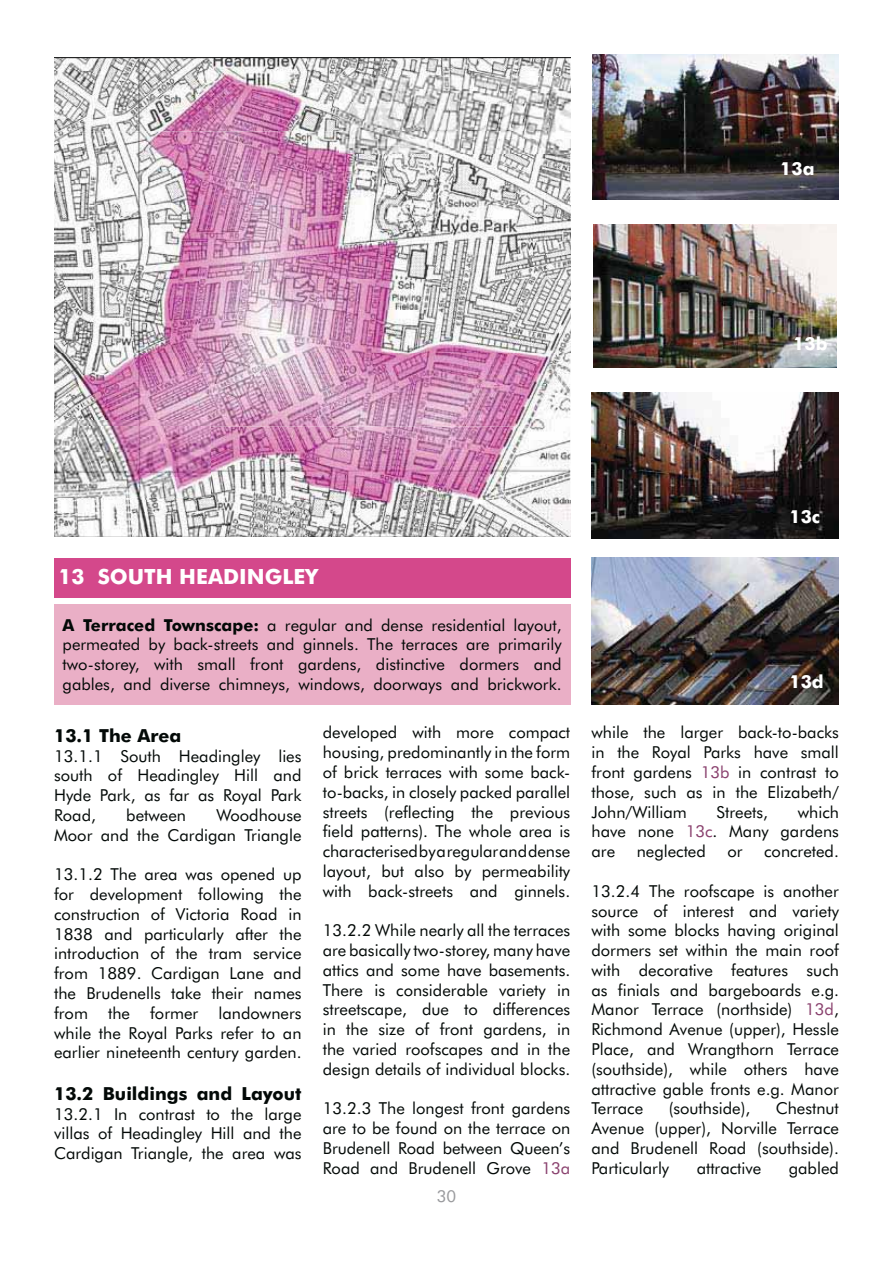
<style>
.page{position:relative;width:893px;height:1263px;background:#fff}
.page>*{position:absolute;margin:0;border:0;box-sizing:border-box;transform-origin:0 0}
.t1{font:700 21px "Futura BT";color:#fff}
.t2{font:700 18px "Futura BT";color:#030907}
.t3{font:700 18px "Futura BT";color:#fff}
.t4{font:16.5px/19.8px "Futura BT";color:#030907;text-align:justify}
.t5{font:16.5px "Futura BT";color:#999a9d}
.s1{font-weight:700}
.s2{color:#89406d}
</style>
<div class="page">
<div style="left:54px;top:604px;width:516px;height:101px;background:#eaafc6"></div>
<div style="left:54px;top:558px;width:516px;height:40px;background:#d4488b"></div>
<img style="left:54px;top:57px;width:516px;height:480px">
<img style="left:54px;top:421px;width:156px;height:77px">
<img style="left:339px;top:77px;width:231px;height:77px">
<img style="left:591px;top:392px;width:248px;height:147px">
<img style="left:593px;top:224px;width:243px;height:144px">
<img style="left:591px;top:558px;width:248px;height:147px">
<img style="left:592px;top:54px;width:247px;height:145px">
<p class="t3" style="left:780px;top:162px;width:36px">13a</p>
<p class="t3" style="left:793px;top:336px;width:36px">13b</p>
<p class="t1" style="left:58px;top:568px;width:261px">13 SOUTH HEADINGLEY</p>
<p class="t4" style="left:63px;top:616px;width:500px"><span class="s1">A Terraced Townscape:</span> a regular and dense residential layout, permeated by back-streets and ginnels. The terraces are primarily two-storey, with small front gardens, distinctive dormers and gables, and diverse chimneys, windows, doorways and brickwork.</p>
<p class="t2" style="left:54px;top:728px;width:129px">13.1 The Area</p>
<p class="t4" style="left:54px;top:747px;width:249px">13.1.1 South Headingley lies south of Headingley Hill and Hyde Park, as far as Royal Park Road,</p>
<p class="t4" style="left:323px;top:724px;width:249px">developed with more compact housing, predominantly in the form of brick terraces with some back&shy;to-backs, in closely packed parallel streets (reflecting the previous field patterns). The whole area is characterised by a regular and dense layout, but also by permeability with back-streets and ginnels.</p>
<p class="t4" style="left:323px;top:922px;width:249px">13.2.2 While nearly all the terraces are basically two-storey, many have attics and some have basements.<br>There is considerable variety in streetscape, due to differences in the size of front gardens, in the varied roofscapes and in the design details of individual blocks.</p>
<p class="t4" style="left:323px;top:1100px;width:249px">13.2.3 The longest front gardens are to be found on the terrace on Brudenell Road between Queen’s Road and Brudenell Grove <span class="s2">13a</span></p>
<p class="t4" style="left:54px;top:807px;width:249px;text-align:right">Woodhouse<br>Moor and the Cardigan Triangle</p>
<p class="t4" style="left:54px;top:866px;width:249px">13.1.2 The area was opened up for development following the construction of Victoria Road in 1838 and particularly after the introduction of the tram service from 1889. Cardigan Lane and the Brudenells take their names from the former landowners while the Royal Parks refer to an earlier nineteenth century garden.</p>
<p class="t2" style="left:54px;top:1086px;width:249px">13.2 Buildings and Layout</p>
<p class="t4" style="left:54px;top:1105px;width:249px">13.2.1 In contrast to the large villas of Headingley Hill and the Cardigan Triangle, the area was</p>
<p class="t4" style="left:126px;top:807px;width:61px">between</p>
<p class="t5" style="left:437px;top:1190px;width:21px">30</p>
<p class="t3" style="left:789px;top:510px;width:32px">13c</p>
<p class="t3" style="left:789px;top:674px;width:36px">13d</p>
<p class="t4" style="left:591px;top:724px;width:249px">while the larger back-to-backs in the Royal Parks have small front gardens <span class="s2">13b</span> in contrast to those, such as in the Elizabeth/ John/William</p>
<p class="t4" style="left:591px;top:803px;width:249px;text-indent:206px">which have none <span class="s2">13c</span>. Many gardens are</p>
<p class="t4" style="left:716px;top:803px;width:53px">Streets,</p>
<p class="t4" style="left:636px;top:843px;width:71px">neglected</p>
<p class="t4" style="left:727px;top:843px;width:17px">or</p>
<p class="t4" style="left:764px;top:843px;width:76px">concreted.</p>
<p class="t4" style="left:591px;top:882px;width:249px">13.2.4 The roofscape is another source of interest and variety with some blocks having original dormers set within the main roof with decorative features such as finials and bargeboards e.g.<br>Manor Terrace (northside) <span class="s2">13d</span>, Richmond Avenue (upper), Hessle Place, and Wrangthorn Terrace (southside), while others have attractive gable fronts e.g. Manor Terrace</p>
<p class="t4" style="left:591px;top:1100px;width:249px;text-indent:184px">Chestnut Avenue (upper), Norville Terrace and Brudenell Road (southside).<br>Particularly</p>
<p class="t4" style="left:668px;top:1100px;width:83px">(southside),</p>
<p class="t4" style="left:696px;top:1159px;width:66px">attractive</p>
<p class="t4" style="left:788px;top:1159px;width:52px">gabled</p>
</div>
